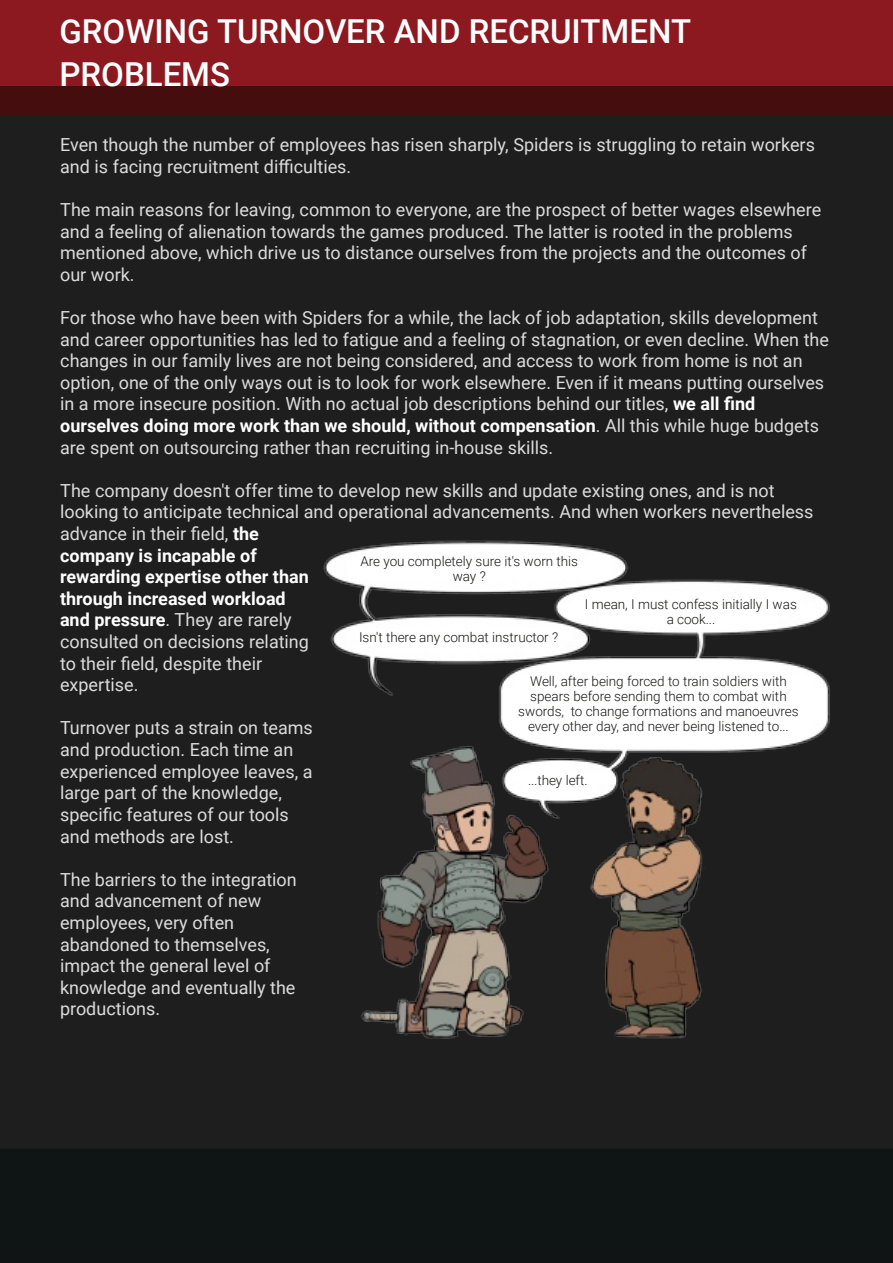
<style>
.page{position:relative;width:893px;height:1263px;background:#fff}
.page>*{position:absolute;margin:0;border:0;box-sizing:border-box;transform-origin:0 0}
.t1{font:500 33px/43.2px "Roboto";color:#fff}
.t2{font:18px/21.6px "Roboto";color:#dcdcdc}
.t3{font:300 13.5px/15px "Roboto";letter-spacing:-.005em;color:#181715;text-align:center}
.s1{font-weight:700;color:#fff}
</style>
<div class="page">
<div style="left:0;top:116px;width:893px;height:1032px;background:#1e1e1e"></div>
<div style="left:0;top:0;width:893px;height:116px;background:#8c191f"></div>
<div style="left:0;top:1148px;width:893px;height:115px;background:#0f1415"></div>
<div style="left:0;top:87px;width:893px;height:29px;background:#460d0f"></div>
<img style="left:322px;top:532px;width:508px;height:508px">
<h1 class="t1" style="left:59px;top:10px;width:633px">GROWING TURNOVER AND RECRUITMENT<br>PROBLEMS</h1>
<p class="t2" style="left:60px;top:134px;width:756px">Even though the number of employees has risen sharply, Spiders is struggling to retain workers and is facing recruitment difficulties.</p>
<p class="t2" style="left:60px;top:199px;width:763px">The main reasons for leaving, common to everyone, are the prospect of better wages elsewhere and a feeling of alienation towards the games produced. The latter is rooted in the problems mentioned above, which drive us to distance ourselves from the projects and the outcomes of our work.</p>
<p class="t2" style="left:60px;top:307px;width:770px">For those who have been with Spiders for a while, the lack of job adaptation, skills development and career opportunities has led to fatigue and a feeling of stagnation, or even decline. When the changes in our family lives are not being considered, and access to work from home is not an option, one of the only ways out is to look for work elsewhere. Even if it means putting ourselves in a more insecure position. With no actual job descriptions behind our titles, <span class="s1">we all find ourselves doing more work than we should, without compensation</span>. All this while huge budgets are spent on outsourcing rather than recruiting in-house skills.</p>
<p class="t2" style="left:60px;top:480px;width:755px">The company doesn't offer time to develop new skills and update existing ones, and is not looking to anticipate technical and operational advancements. And when workers nevertheless advance in their field, <span class="s1">the<br>company is incapable of<br>rewarding expertise other than<br>through increased workload<br>and pressure</span>. They are rarely<br>consulted on decisions relating<br>to their field, despite their<br>expertise.</p>
<p class="t2" style="left:60px;top:717px;width:254px">Turnover puts a strain on teams and production. Each time an experienced employee leaves, a large part of the knowledge, specific features of our tools and methods are lost.</p>
<p class="t2" style="left:60px;top:869px;width:238px">The barriers to the integration and advancement of new employees, very often abandoned to themselves, impact the general level of knowledge and eventually the productions.</p>
<p class="t3" style="left:360px;top:553px;width:219px">Are you completely sure it's worn this way ?</p>
<p class="t3" style="left:585px;top:597px;width:213px">I mean, I must confess initially I was a cook...</p>
<p class="t3" style="left:359px;top:629px;width:201px">Isn't there any combat instructor ?</p>
<p class="t3" style="left:518px;top:674px;width:282px">Well, after being forced to train soldiers with spears before sending them to combat with swords, to change formations and manoeuvres every other day, and never being listened to...</p>
<p class="t3" style="left:528px;top:772px;width:61px">...they left.</p>
</div>
